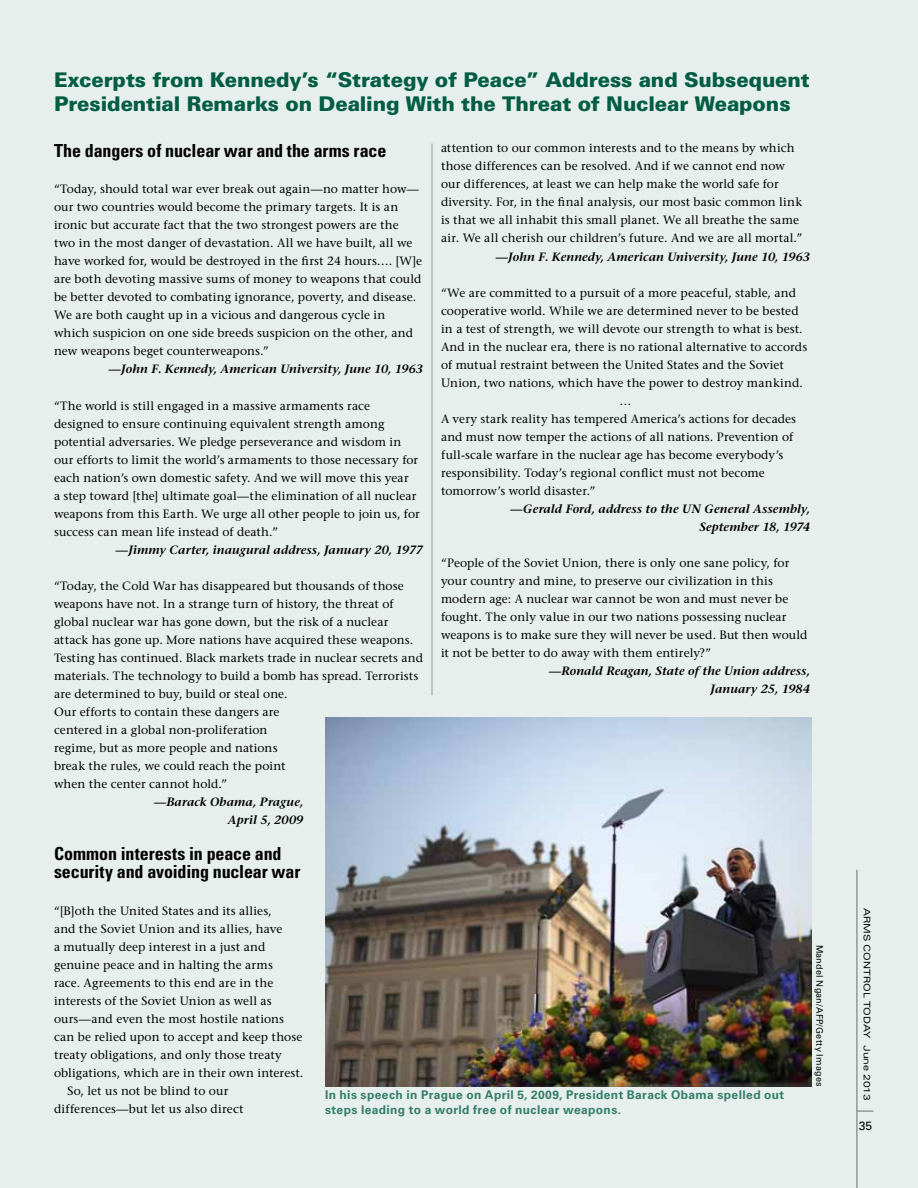
<style>
.page{position:relative;width:918px;height:1188px;background:#e6efec}
.page>*{position:absolute;margin:0;border:0;box-sizing:border-box;transform-origin:0 0}
.t1{font:900 20.25px/24px "Univers LT Std";letter-spacing:-.005em;color:#005c42}
.t2{font:700 condensed 18px/18px "Univers LT Std";letter-spacing:-.005em;color:#000}
.t3{font:500 12px/18px "Stone Serif Std";letter-spacing:.01em;color:#000}
.t4{font:italic 600 12px/18px "Stone Serif Std";letter-spacing:.005em;color:#000;text-align:right}
.t5{font:700 12px/15px "Univers LT Std";letter-spacing:.03em;color:#337d68}
.t6{font:12px "Univers LT Std";color:#000}
.t7{font:9px "Univers LT Std";letter-spacing:.03em;color:#000}
.t8{font:expanded 9px "Univers LT Std";color:#000}
</style>
<div class="page">
<svg style="left:857px;top:1111px;width:16px;height:1px"></svg>
<hr style="left:856px;top:870px;width:1px;height:318px;background:#939598">
<img style="left:325px;top:717px;width:486px;height:369px">
<hr style="left:432px;top:144px;width:1px;height:551px;background:#939598">
<h1 class="t1" style="left:54px;top:68px;width:757px">Excerpts from Kennedy’s “Strategy of Peace” Address and Subsequent<br>Presidential Remarks on Dealing With the Threat of Nuclear Weapons</h1>
<h2 class="t2" style="left:54px;top:141px;width:334px">The dangers of nuclear war and the arms race</h2>
<p class="t3" style="left:54px;top:180px;width:370px">“Today, should total war ever break out again—no matter how— our two countries would become the primary targets. It is an ironic but accurate fact that the two strongest powers are the two in the most danger of devastation. All we have built, all we have worked for, would be destroyed in the first 24 hours…. [W]e are both devoting massive sums of money to weapons that could be better devoted to combating ignorance, poverty, and disease.<br>We are both caught up in a vicious and dangerous cycle in which suspicion on one side breeds suspicion on the other, and new weapons beget counterweapons.”</p>
<p class="t4" style="left:109px;top:360px;width:316px">—John F. Kennedy, American University, June 10, 1963</p>
<p class="t3" style="left:54px;top:396px;width:367px">“The world is still engaged in a massive armaments race designed to ensure continuing equivalent strength among potential adversaries. We pledge perseverance and wisdom in our efforts to limit the world’s armaments to those necessary for each nation’s own domestic safety. And we will move this year<br>a step toward [the] ultimate goal—the elimination of all nuclear weapons from this Earth. We urge all other people to join us, for success can mean life instead of death.”</p>
<p class="t4" style="left:116px;top:540px;width:308px">—Jimmy Carter, inaugural address, January 20, 1977</p>
<p class="t3" style="left:54px;top:577px;width:370px">“Today, the Cold War has disappeared but thousands of those weapons have not. In a strange turn of history, the threat of global nuclear war has gone down, but the risk of a nuclear attack has gone up. More nations have acquired these weapons.<br>Testing has continued. Black markets trade in nuclear secrets and materials. The technology to build a bomb has spread. Terrorists are determined to buy, build or steal one.<br>Our efforts to contain these dangers are<br>centered in a global non-proliferation<br>regime, but as more people and nations<br>break the rules, we could reach the point<br>when the center cannot hold.”</p>
<p class="t4" style="left:154px;top:793px;width:151px">—Barack Obama, Prague,<br>April 5, 2009</p>
<h2 class="t2" style="left:54px;top:845px;width:248px">Common interests in peace and security and avoiding nuclear war</h2>
<p class="t3" style="left:54px;top:902px;width:219px">“[B]oth the United States and its allies,</p>
<p class="t3" style="left:54px;top:920px;width:230px">and the Soviet Union and its allies, have</p>
<p class="t3" style="left:54px;top:938px;width:213px">a mutually deep interest in a just and</p>
<p class="t3" style="left:54px;top:956px;width:220px">genuine peace and in halting the arms</p>
<p class="t3" style="left:54px;top:974px;width:221px">race. Agreements to this end are in the</p>
<p class="t3" style="left:54px;top:992px;width:219px">interests of the Soviet Union as well as</p>
<p class="t3" style="left:54px;top:1010px;width:232px">ours—and even the most hostile nations</p>
<p class="t3" style="left:54px;top:1028px;width:250px">can be relied upon to accept and keep those</p>
<p class="t3" style="left:54px;top:1046px;width:229px">treaty obligations, and only those treaty</p>
<p class="t3" style="left:54px;top:1064px;width:251px">obligations, which are in their own interest.</p>
<p class="t3" style="left:68px;top:1082px;width:162px">So, let us not be blind to our</p>
<p class="t3" style="left:54px;top:1100px;width:191px">differences—but let us also direct</p>
<p class="t3" style="left:441px;top:139px;width:363px">attention to our common interests and to the means by which those differences can be resolved. And if we cannot end now our differences, at least we can help make the world safe for diversity. For, in the final analysis, our most basic common link is that we all inhabit this small planet. We all breathe the same air. We all cherish our children’s future. And we are all mortal.”</p>
<p class="t4" style="left:496px;top:247px;width:316px">—John F. Kennedy, American University, June 10, 1963</p>
<p class="t3" style="left:441px;top:283px;width:356px">“We are committed to a pursuit of a more peaceful, stable, and</p>
<p class="t3" style="left:441px;top:301px;width:359px">cooperative world. While we are determined never to be bested</p>
<p class="t3" style="left:441px;top:319px;width:363px">in a test of strength, we will devote our strength to what is best.</p>
<p class="t3" style="left:441px;top:337px;width:368px">And in the nuclear era, there is no rational alternative to accords</p>
<p class="t3" style="left:441px;top:355px;width:345px">of mutual restraint between the United States and the Soviet</p>
<p class="t3" style="left:441px;top:373px;width:363px">Union, two nations, which have the power to destroy mankind.</p>
<p class="t3" style="left:620px;top:391px;width:13px">…</p>
<p class="t3" style="left:441px;top:409px;width:357px">A very stark reality has tempered America’s actions for decades</p>
<p class="t3" style="left:441px;top:427px;width:354px">and must now temper the actions of all nations. Prevention of</p>
<p class="t3" style="left:441px;top:445px;width:344px">full-scale warfare in the nuclear age has become everybody’s</p>
<p class="t3" style="left:441px;top:463px;width:325px">responsibility. Today’s regional conflict must not become</p>
<p class="t3" style="left:441px;top:481px;width:156px">tomorrow’s world disaster.”</p>
<p class="t4" style="left:511px;top:499px;width:301px">—Gerald Ford, address to the UN General Assembly,<br>September 18, 1974</p>
<p class="t3" style="left:441px;top:553px;width:368px">“People of the Soviet Union, there is only one sane policy, for your country and mine, to preserve our civilization in this modern age: A nuclear war cannot be won and must never be fought. The only value in our two nations possessing nuclear weapons is to make sure they will never be used. But then would it not be better to do away with them entirely?”</p>
<p class="t4" style="left:549px;top:661px;width:262px">—Ronald Reagan, State of the Union address,<br>January 25, 1984</p>
<p class="t7" style="left:825px;top:945px;width:143px;rotate:90deg">Mandel Ngan/AFP/Getty Images</p>
<p class="t5" style="left:325px;top:1088px;width:461px">In his speech in Prague on April 5, 2009, President Barack Obama spelled out steps leading to a world free of nuclear weapons.</p>
<p class="t8" style="left:872px;top:908px;width:195px;rotate:90deg">ARMS CONTROL TODAY June 2013</p>
<p class="t6" style="left:859px;top:1119px;width:15px">35</p>
</div>
